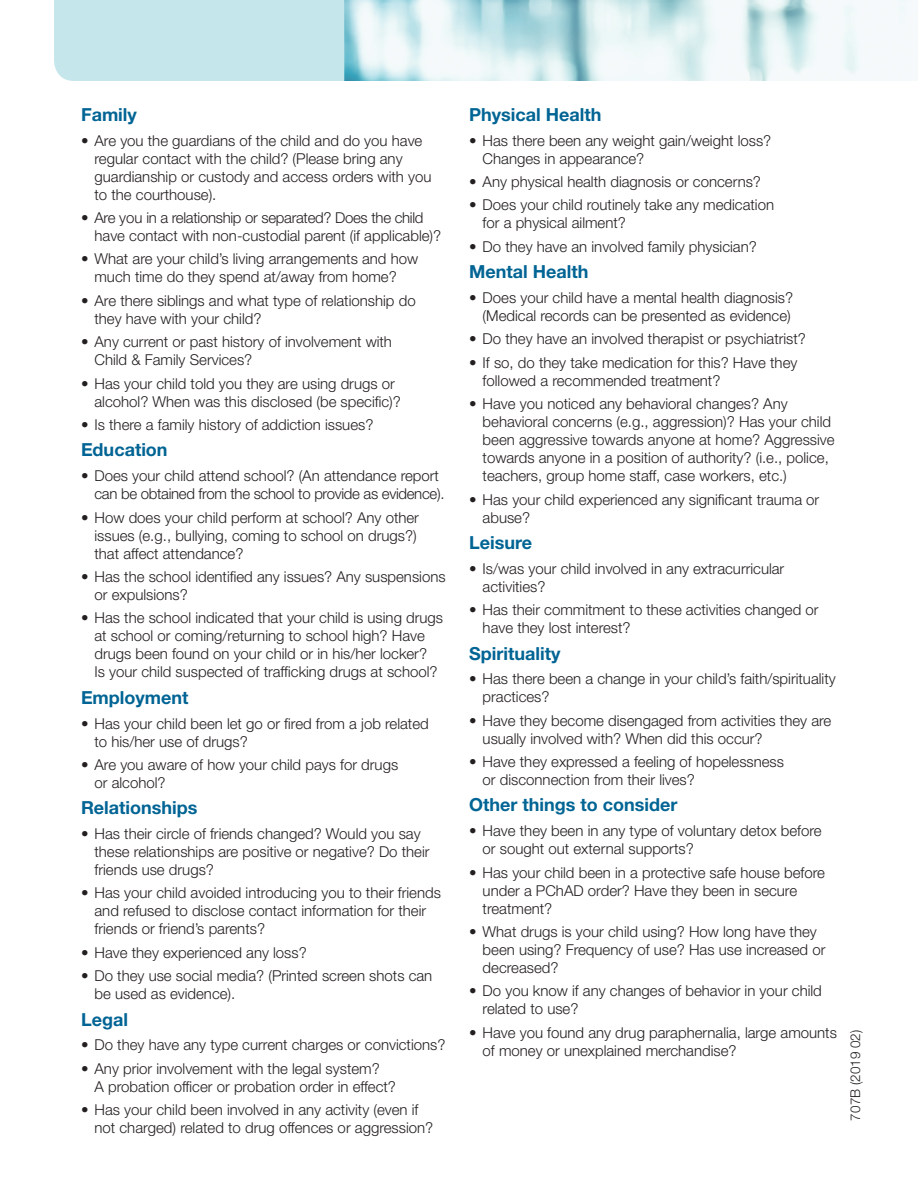
<style>
.page{position:relative;width:918px;height:1188px;background:#fff}
.page>*{position:absolute;margin:0;border:0;box-sizing:border-box;transform-origin:0 0}
.t1{font:700 18px "Helvetica Neue LT Std";color:#006494}
.t2{font:300 15px/18px "Helvetica Neue LT Std";color:#231f20}
.t3{font:300 15px/18px "Helvetica Neue LT Std";letter-spacing:-.02em;color:#231f20}
.t4{font:300 13.5px "Helvetica Neue LT Std";color:#231f20}
</style>
<div class="page">
<img style="left:344px;top:0;width:567px;height:81px">
<div style="left:54px;top:0;width:290px;height:81px;background:#c5e7ec"></div>
<p class="t1" style="left:81px;top:103px;width:57px">Family</p>
<p class="t2" style="left:94px;top:131px;width:339px;text-indent:-14px">• Are you the guardians of the child and do you have regular contact with the child? (Please bring any guardianship or custody and access orders with you to the courthouse).</p>
<p class="t2" style="left:94px;top:208px;width:348px;text-indent:-14px">• Are you in a relationship or separated? Does the child have contact with non-custodial parent (if applicable)?</p>
<p class="t2" style="left:81px;top:250px;width:339px;text-align:center">• What are your child’s living arrangements and how much time do they spend at/away from home?</p>
<p class="t2" style="left:94px;top:291px;width:323px;text-indent:-14px">• Are there siblings and what type of relationship do they have with your child?</p>
<p class="t2" style="left:94px;top:333px;width:299px;text-indent:-14px">• Any current or past history of involvement with<br>Child &amp; Family Services?</p>
<p class="t2" style="left:94px;top:374px;width:308px;text-indent:-14px">• Has your child told you they are using drugs or alcohol? When was this disclosed (be specific)?</p>
<p class="t2" style="left:81px;top:415px;width:294px">• Is there a family history of addiction issues?</p>
<p class="t1" style="left:81px;top:439px;width:88px">Education</p>
<p class="t3" style="left:94px;top:467px;width:352px;text-indent:-14px">• Does your child attend school? (An attendance report can be obtained from the school to provide as evidence).</p>
<p class="t2" style="left:94px;top:508px;width:326px;text-indent:-14px">• How does your child perform at school? Any other issues (e.g., bullying, coming to school on drugs?) that affect attendance?</p>
<p class="t2" style="left:94px;top:567px;width:353px;text-indent:-14px">• Has the school identified any issues? Any suspensions or expulsions?</p>
<p class="t2" style="left:81px;top:609px;width:364px;text-align:center">• Has the school indicated that your child is using drugs at school or coming/returning to school high? Have drugs been found on your child or in his/her locker?<br>Is your child suspected of trafficking drugs at school?</p>
<p class="t1" style="left:81px;top:686px;width:109px">Employment</p>
<p class="t2" style="left:94px;top:714px;width:336px;text-indent:-14px">• Has your child been let go or fired from a job related to his/her use of drugs?</p>
<p class="t2" style="left:94px;top:755px;width:305px;text-indent:-14px">• Are you aware of how your child pays for drugs or alcohol?</p>
<p class="t1" style="left:81px;top:797px;width:118px">Relationships</p>
<p class="t2" style="left:94px;top:824px;width:337px;text-indent:-14px">• Has their circle of friends changed? Would you say these relationships are positive or negative? Do their friends use drugs?</p>
<p class="t2" style="left:94px;top:884px;width:348px;text-indent:-14px">• Has your child avoided introducing you to their friends and refused to disclose contact information for their friends or friend’s parents?</p>
<p class="t2" style="left:81px;top:943px;width:227px">• Have they experienced any loss?</p>
<p class="t2" style="left:94px;top:967px;width:339px;text-indent:-14px">• Do they use social media? (Printed screen shots can be used as evidence).</p>
<p class="t1" style="left:81px;top:1008px;width:48px">Legal</p>
<p class="t2" style="left:81px;top:1036px;width:366px">• Do they have any type current charges or convictions?</p>
<p class="t2" style="left:94px;top:1059px;width:303px;text-indent:-14px">• Any prior involvement with the legal system?<br>A probation officer or probation order in effect?</p>
<p class="t2" style="left:94px;top:1101px;width:340px;text-indent:-14px">• Has your child been involved in any activity (even if not charged) related to drug offences or aggression?</p>
<p class="t1" style="left:469px;top:103px;width:134px">Physical Health</p>
<p class="t2" style="left:483px;top:131px;width:290px;text-indent:-14px">• Has there been any weight gain/weight loss?<br>Changes in appearance?</p>
<p class="t2" style="left:469px;top:172px;width:293px">• Any physical health diagnosis or concerns?</p>
<p class="t2" style="left:483px;top:196px;width:293px;text-indent:-14px">• Does your child routinely take any medication for a physical ailment?</p>
<p class="t2" style="left:469px;top:237px;width:289px">• Do they have an involved family physician?</p>
<p class="t1" style="left:469px;top:261px;width:121px">Mental Health</p>
<p class="t2" style="left:469px;top:288px;width:326px;text-align:right">• Does your child have a mental health diagnosis? (Medical records can be presented as evidence)</p>
<p class="t2" style="left:469px;top:330px;width:338px">• Do they have an involved therapist or psychiatrist?</p>
<p class="t2" style="left:483px;top:353px;width:316px;text-indent:-14px">• If so, do they take medication for this? Have they followed a recommended treatment?</p>
<p class="t2" style="left:483px;top:395px;width:354px;text-indent:-14px">• Have you noticed any behavioral changes? Any behavioral concerns (e.g., aggression)? Has your child been aggressive towards anyone at home? Aggressive towards anyone in a position of authority? (i.e., police, teachers, group home staff, case workers, etc.)</p>
<p class="t2" style="left:483px;top:490px;width:338px;text-indent:-14px">• Has your child experienced any significant trauma or abuse?</p>
<p class="t1" style="left:469px;top:531px;width:64px">Leisure</p>
<p class="t2" style="left:483px;top:559px;width:303px;text-indent:-14px">• Is/was your child involved in any extracurricular activities?</p>
<p class="t2" style="left:483px;top:600px;width:337px;text-indent:-14px">• Has their commitment to these activities changed or have they lost interest?</p>
<p class="t1" style="left:469px;top:642px;width:93px">Spirituality</p>
<p class="t2" style="left:483px;top:670px;width:355px;text-indent:-14px">• Has there been a change in your child’s faith/spirituality practices?</p>
<p class="t2" style="left:483px;top:711px;width:350px;text-indent:-14px">• Have they become disengaged from activities they are usually involved with? When did this occur?</p>
<p class="t2" style="left:483px;top:752px;width:303px;text-indent:-14px">• Have they expressed a feeling of hopelessness or disconnection from their lives?</p>
<p class="t1" style="left:469px;top:794px;width:210px">Other things to consider</p>
<p class="t2" style="left:483px;top:822px;width:340px;text-indent:-14px">• Have they been in any type of voluntary detox before or sought out external supports?</p>
<p class="t2" style="left:483px;top:863px;width:344px;text-indent:-14px">• Has your child been in a protective safe house before under a PChAD order? Have they been in secure treatment?</p>
<p class="t2" style="left:483px;top:922px;width:344px;text-indent:-14px">• What drugs is your child using? How long have they been using? Frequency of use? Has use increased or decreased?</p>
<p class="t2" style="left:483px;top:982px;width:341px;text-indent:-14px">• Do you know if any changes of behavior in your child related to use?</p>
<p class="t2" style="left:483px;top:1023px;width:356px;text-indent:-14px">• Have you found any drug paraphernalia, large amounts of money or unexplained merchandise?</p>
<p class="t4" style="left:847px;top:1120px;width:92px;rotate:-90deg">707B (2019 02)</p>
</div>
